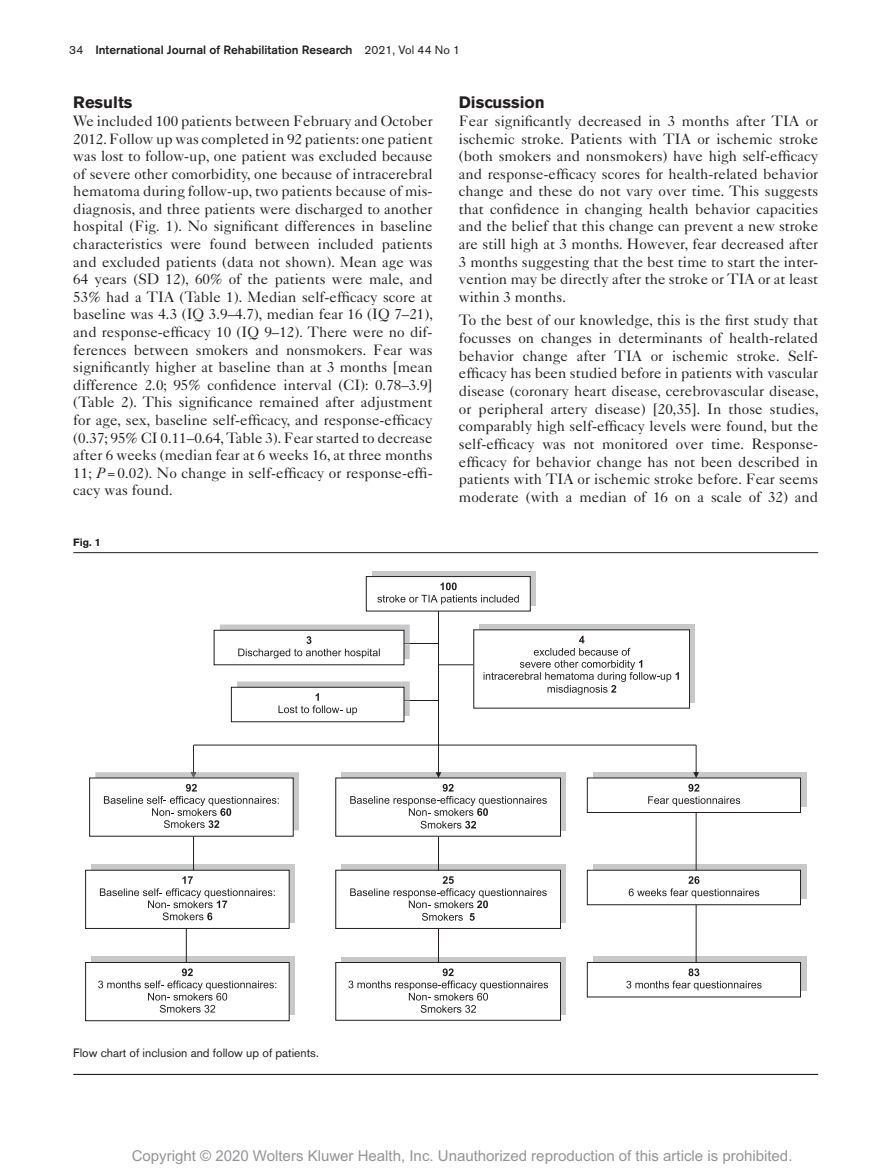
<style>
.page{position:relative;width:881px;height:1174px;background:#fff}
.page>*{position:absolute;margin:0;border:0;box-sizing:border-box;transform-origin:0 0}
.t1{font:700 16.5px "Akzidenz Grotesk BE";color:#231f20}
.t2{font:15px/17.5px "Caslon 540 LT Std";color:#231f20;text-align:justify}
.t3{font:15px "Arial MT Std";color:#939598}
.t4{font:500 12px "Akzidenz Grotesk BE";color:#231f20}
.t5{font:12px "Akzidenz Grotesk BE";color:#231f20}
.t6{font:700 10.5px "Akzidenz Grotesk BE";color:#231f20}
.s1{font-weight:400}
.s2{font-style:italic}
</style>
<div class="page">
<hr style="left:404px;top:643px;width:34px;height:1px;background:#231f20">
<hr style="left:404px;top:700px;width:34px;height:1px;background:#231f20">
<hr style="left:438px;top:664px;width:35px;height:1px;background:#231f20">
<hr style="left:193px;top:744px;width:502px;height:1px;background:#231f20">
<div style="left:372px;top:571px;width:164px;height:34px;background:#c7c8ca"></div>
<div style="left:366px;top:576px;width:164px;height:35px;background:#fff;border:1px solid #231f20"></div>
<svg style="left:377px;top:582px;width:141px;height:22px"></svg>
<svg style="left:237px;top:681px;width:172px;height:35px"></svg>
<div style="left:479px;top:624px;width:216px;height:78px;background:#c7c8ca"></div>
<div style="left:473px;top:629px;width:216px;height:79px;background:#fff"></div>
<svg style="left:483px;top:636px;width:195px;height:59px"></svg>
<svg style="left:220px;top:624px;width:189px;height:35px"></svg>
<div style="left:341px;top:772px;width:225px;height:58px;background:#c7c8ca"></div>
<div style="left:335px;top:777px;width:225px;height:59px;background:#fff"></div>
<svg style="left:350px;top:784px;width:196px;height:44px"></svg>
<div style="left:592px;top:772px;width:214px;height:34px;background:#c7c8ca"></div>
<div style="left:586px;top:777px;width:214px;height:36px;background:#fff;border:1px solid #231f20"></div>
<svg style="left:648px;top:784px;width:92px;height:22px"></svg>
<svg style="left:91px;top:864px;width:204px;height:58px;background:#bdbec0"></svg>
<div style="left:85px;top:870px;width:204px;height:58px;background:#fff;border:1px solid #231f20"></div>
<svg style="left:100px;top:876px;width:175px;height:44px"></svg>
<div style="left:91px;top:956px;width:204px;height:59px;background:#c7c8ca"></div>
<div style="left:85px;top:962px;width:204px;height:59px;background:#fff;border:1px solid #231f20"></div>
<svg style="left:98px;top:968px;width:178px;height:44px"></svg>
<div style="left:341px;top:956px;width:225px;height:58px;background:#c7c8ca"></div>
<div style="left:335px;top:962px;width:225px;height:58px;background:#fff;border:1px solid #231f20"></div>
<svg style="left:348px;top:968px;width:200px;height:44px"></svg>
<div style="left:592px;top:956px;width:214px;height:35px;background:#c7c8ca"></div>
<div style="left:586px;top:962px;width:214px;height:35px;background:#fff;border:1px solid #231f20"></div>
<svg style="left:626px;top:968px;width:135px;height:22px"></svg>
<svg style="left:95px;top:745px;width:204px;height:85px"></svg>
<div style="left:341px;top:864px;width:225px;height:58px;background:linear-gradient(to right,#c7c8ca,#c7c8ca)"></div>
<div style="left:335px;top:870px;width:225px;height:58px;background:#fff;border:1px solid #231f20"></div>
<svg style="left:350px;top:876px;width:196px;height:44px"></svg>
<svg style="left:592px;top:864px;width:214px;height:35px"></svg>
<div style="left:586px;top:870px;width:214px;height:35px;background:#fff;border:1px solid #231f20"></div>
<svg style="left:628px;top:876px;width:131px;height:22px"></svg>
<svg style="left:435px;top:745px;width:6px;height:33px"></svg>
<svg style="left:693px;top:745px;width:5px;height:33px"></svg>
<hr style="left:438px;top:611px;width:1px;height:134px;background:#231f20">
<hr style="left:193px;top:836px;width:1px;height:34px;background:#231f20">
<hr style="left:695px;top:812px;width:1px;height:58px;background:#231f20">
<hr style="left:186px;top:928px;width:1px;height:34px;background:#231f20">
<hr style="left:438px;top:836px;width:1px;height:34px;background:#231f20">
<hr style="left:438px;top:928px;width:1px;height:34px;background:#231f20">
<hr style="left:695px;top:904px;width:1px;height:58px;background:#231f20">
<hr style="left:73px;top:552px;width:744px;height:1px;background:#231f20">
<hr style="left:73px;top:1073px;width:744px;height:2px;background:#231f20">
<p class="t4" style="left:69px;top:42px;width:392px"><span class="s1">34</span> International Journal of Rehabilitation Research <span class="s1">2021, Vol 44 No 1</span></p>
<p class="t1" style="left:73px;top:93px;width:61px">Results</p>
<p class="t2" style="left:73px;top:112px;width:361px">We included 100 patients between February and October 2012. Follow up was completed in 92 patients: one patient was lost to follow-up, one patient was excluded because of severe other comorbidity, one because of intracerebral hematoma during follow-up, two patients because of mis&shy;diagnosis, and three patients were discharged to another hospital (Fig. 1). No significant differences in baseline characteristics were found between included patients and excluded patients (data not shown). Mean age was 64 years (SD 12), 60% of the patients were male, and 53% had a TIA (Table 1). Median self-efficacy score at baseline was 4.3 (IQ 3.9–4.7), median fear 16 (IQ 7–21), and response-efficacy 10 (IQ 9–12). There were no dif&shy;ferences between smokers and nonsmokers. Fear was significantly higher at baseline than at 3 months [mean difference 2.0; 95% confidence interval (CI): 0.78–3.9] (Table 2). This significance remained after adjustment for age, sex, baseline self-efficacy, and response-efficacy (0.37; 95% CI 0.11–0.64, Table 3). Fear started to decrease after 6 weeks (median fear at 6 weeks 16, at three months 11; <span class="s2">P</span>=0.02). No change in self-efficacy or response-effi&shy;cacy was found.</p>
<p class="t6" style="left:73px;top:536px;width:29px">Fig. 1</p>
<p class="t1" style="left:458px;top:93px;width:87px">Discussion</p>
<p class="t2" style="left:458px;top:112px;width:361px">Fear significantly decreased in 3 months after TIA or ischemic stroke. Patients with TIA or ischemic stroke (both smokers and nonsmokers) have high self-efficacy and response-efficacy scores for health-related behavior change and these do not vary over time. This suggests that confidence in changing health behavior capacities and the belief that this change can prevent a new stroke are still high at 3 months. However, fear decreased after 3 months suggesting that the best time to start the inter&shy;vention may be directly after the stroke or TIA or at least within 3 months.</p>
<p class="t2" style="left:458px;top:311px;width:361px">To the best of our knowledge, this is the first study that focusses on changes in determinants of health-related behavior change after TIA or ischemic stroke. Self&shy;efficacy has been studied before in patients with vascular disease (coronary heart disease, cerebrovascular disease, or peripheral artery disease) [20,35]. In those studies, comparably high self-efficacy levels were found, but the self-efficacy was not monitored over time. Response&shy;efficacy for behavior change has not been described in patients with TIA or ischemic stroke before. Fear seems moderate (with a median of 16 on a scale of 32) and</p>
<p class="t5" style="left:73px;top:1046px;width:247px">Flow chart of inclusion and follow up of patients.</p>
<p class="t3" style="left:132px;top:1147px;width:662px">Copyright © 2020 Wolters Kluwer Health, Inc. Unauthorized reproduction of this article is prohibited.</p>
</div>
